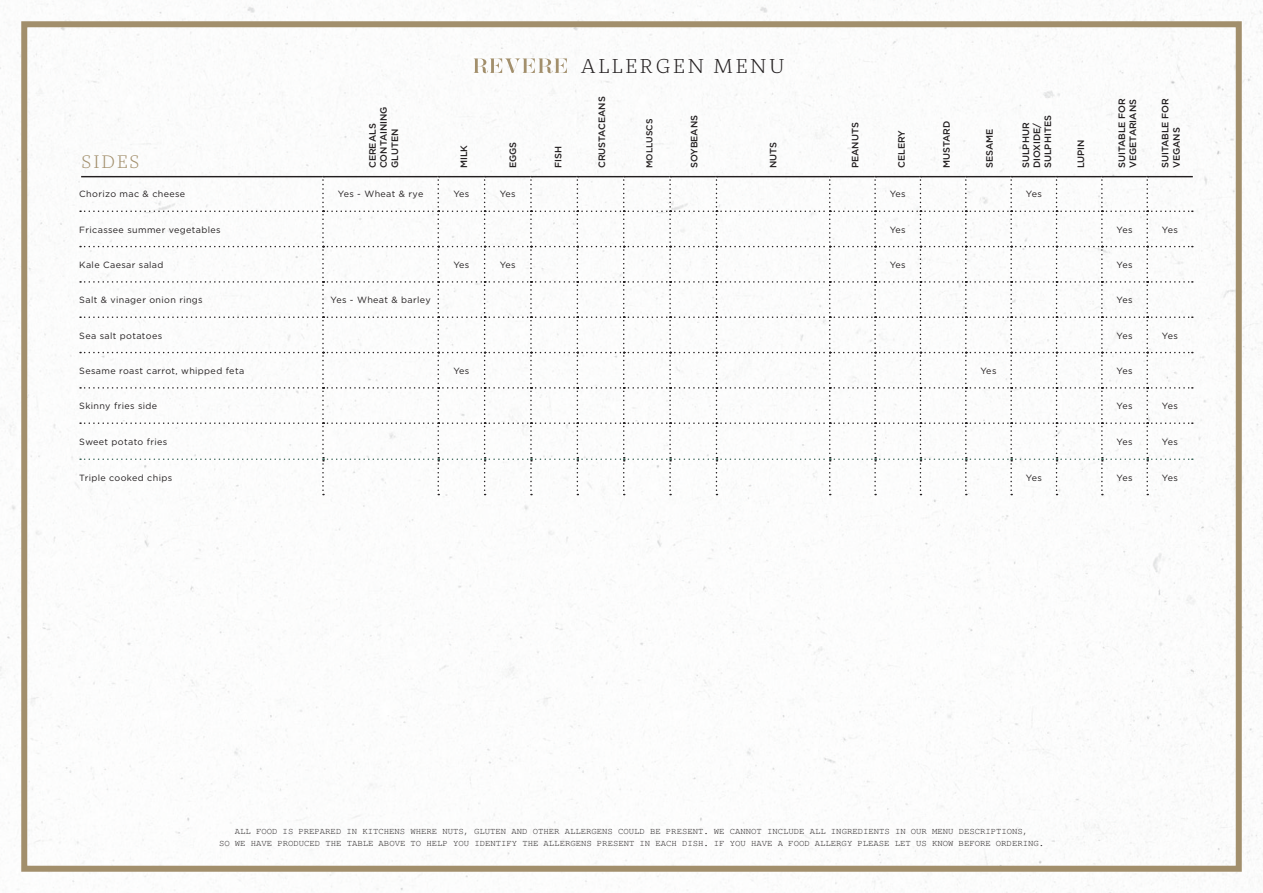
<style>
.page{position:relative;width:1263px;height:893px;background:#fff}
.page>*{position:absolute;margin:0;border:0;box-sizing:border-box;transform-origin:0 0}
.t1{font:300 19.95px "St Marie Pro";letter-spacing:.12em;color:#231f20}
.t2{font:300 18px "St Marie Pro";letter-spacing:.08em;color:#a28f6c}
.t3{font:500 9.3px/11.1px "Gotham HTF";color:#231f20}
.t4{font:9px "Gotham HTF";letter-spacing:.04em;color:#231f20}
.t5{font:9px/11.2px "Te X Gyre Cursor";letter-spacing:-.005em;color:#231f20;text-align:center}
.t6{font:500 8.7px "Gotham HTF";color:#231f20}
</style>
<div class="page">
<img style="left:0;top:0;width:1263px;height:893px">
<div style="left:21px;top:21px;width:1221px;height:851px;border:6px solid #a28f6c"></div>
<svg style="left:474px;top:58px;width:93px;height:15px"></svg>
<svg style="left:80px;top:176px;width:1113px;height:319px"></svg>
<h2 class="t2" style="left:81px;top:150px;width:60px">SIDES</h2>
<p class="t3" style="left:367px;top:168px;width:63px;rotate:-90deg">CEREALS<br>CONTAINING<br>GLUTEN</p>
<p class="t3" style="left:458px;top:168px;width:25px;rotate:-90deg">MILK</p>
<p class="t3" style="left:507px;top:168px;width:28px;rotate:-90deg">EGGS</p>
<p class="t3" style="left:552px;top:168px;width:23px;rotate:-90deg">FISH</p>
<h1 class="t1" style="left:581px;top:53px;width:205px">ALLERGEN MENU</h1>
<p class="t3" style="left:596px;top:168px;width:73px;rotate:-90deg">CRUSTACEANS</p>
<p class="t6" style="left:644px;top:168px;width:51px;rotate:-90deg">MOLLUSCS</p>
<p class="t3" style="left:688px;top:168px;width:55px;rotate:-90deg">SOYBEANS</p>
<p class="t3" style="left:767px;top:168px;width:28px;rotate:-90deg">NUTS</p>
<p class="t3" style="left:849px;top:168px;width:47px;rotate:-90deg">PEANUTS</p>
<p class="t3" style="left:896px;top:168px;width:39px;rotate:-90deg">CELERY</p>
<p class="t3" style="left:941px;top:168px;width:49px;rotate:-90deg">MUSTARD</p>
<p class="t3" style="left:984px;top:168px;width:41px;rotate:-90deg">SESAME</p>
<p class="t3" style="left:1020px;top:168px;width:54px;rotate:-90deg">SULPHUR<br>DIOXIDE/<br>SULPHITES</p>
<p class="t3" style="left:1075px;top:168px;width:30px;rotate:-90deg">LUPIN</p>
<p class="t3" style="left:1116px;top:168px;width:72px;rotate:-90deg">SUITABLE FOR<br>VEGETARIANS</p>
<p class="t3" style="left:1159px;top:168px;width:72px;rotate:-90deg">SUITABLE FOR<br>VEGANS</p>
<p class="t4" style="left:79px;top:189px;width:107px">Chorizo mac &amp; cheese</p>
<p class="t4" style="left:338px;top:189px;width:87px">Yes - Wheat &amp; rye</p>
<p class="t4" style="left:453px;top:189px;width:17px">Yes</p>
<p class="t4" style="left:500px;top:189px;width:17px">Yes</p>
<p class="t4" style="left:890px;top:189px;width:17px">Yes</p>
<p class="t4" style="left:1026px;top:189px;width:17px">Yes</p>
<p class="t4" style="left:79px;top:225px;width:143px">Fricassee summer vegetables</p>
<p class="t4" style="left:890px;top:225px;width:17px">Yes</p>
<p class="t4" style="left:1116px;top:225px;width:17px">Yes</p>
<p class="t4" style="left:1162px;top:225px;width:17px">Yes</p>
<p class="t4" style="left:79px;top:260px;width:86px">Kale Caesar salad</p>
<p class="t4" style="left:453px;top:260px;width:17px">Yes</p>
<p class="t4" style="left:500px;top:260px;width:17px">Yes</p>
<p class="t4" style="left:890px;top:260px;width:17px">Yes</p>
<p class="t4" style="left:1116px;top:260px;width:17px">Yes</p>
<p class="t4" style="left:79px;top:295px;width:125px">Salt &amp; vinager onion rings</p>
<p class="t4" style="left:331px;top:295px;width:102px">Yes - Wheat &amp; barley</p>
<p class="t4" style="left:1116px;top:295px;width:17px">Yes</p>
<p class="t4" style="left:79px;top:330px;width:84px">Sea salt potatoes</p>
<p class="t4" style="left:1116px;top:330px;width:17px">Yes</p>
<p class="t4" style="left:1162px;top:330px;width:17px">Yes</p>
<p class="t4" style="left:79px;top:366px;width:166px">Sesame roast carrot, whipped feta</p>
<p class="t4" style="left:453px;top:366px;width:17px">Yes</p>
<p class="t4" style="left:980px;top:366px;width:17px">Yes</p>
<p class="t4" style="left:1116px;top:366px;width:17px">Yes</p>
<p class="t4" style="left:79px;top:401px;width:79px">Skinny fries side</p>
<p class="t4" style="left:1116px;top:401px;width:17px">Yes</p>
<p class="t4" style="left:1162px;top:401px;width:17px">Yes</p>
<p class="t4" style="left:79px;top:437px;width:90px">Sweet potato fries</p>
<p class="t4" style="left:1116px;top:437px;width:17px">Yes</p>
<p class="t4" style="left:1162px;top:437px;width:17px">Yes</p>
<p class="t4" style="left:79px;top:473px;width:94px">Triple cooked chips</p>
<p class="t4" style="left:1026px;top:473px;width:17px">Yes</p>
<p class="t4" style="left:1116px;top:473px;width:17px">Yes</p>
<p class="t4" style="left:1162px;top:473px;width:17px">Yes</p>
<p class="t5" style="left:219px;top:826px;width:826px">ALL FOOD IS PREPARED IN KITCHENS WHERE NUTS, GLUTEN AND OTHER ALLERGENS COULD BE PRESENT. WE CANNOT INCLUDE ALL INGREDIENTS IN OUR MENU DESCRIPTIONS,<br>SO WE HAVE PRODUCED THE TABLE ABOVE TO HELP YOU IDENTIFY THE ALLERGENS PRESENT IN EACH DISH. IF YOU HAVE A FOOD ALLERGY PLEASE LET US KNOW BEFORE ORDERING.</p>
</div>
